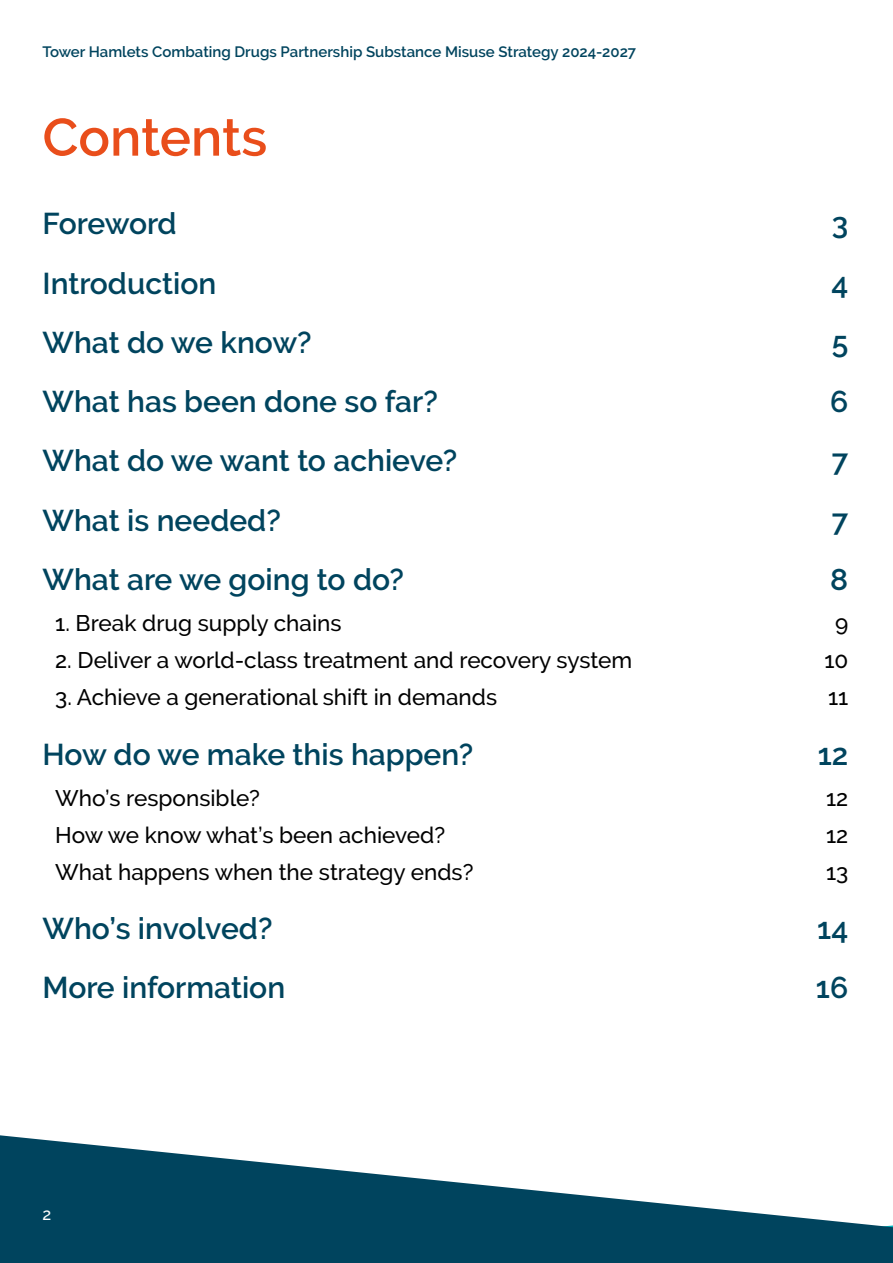
<style>
.page{position:relative;width:893px;height:1263px;background:#fff}
.page>*{position:absolute;margin:0;border:0;box-sizing:border-box;transform-origin:0 0}
.t1{font:600 52.5px "Raleway";color:#e94e1b}
.t2{font:600 30px "Raleway";color:#00445e}
.t3{font:600 30px "Raleway";letter-spacing:-.02em;color:#00445e}
.t4{font:500 22.5px "Raleway";color:#000}
.t5{font:500 16.5px "Raleway";color:#fff}
.t6{font:600 15px "Raleway";color:#00445e}
</style>
<div class="page">
<svg style="left:0;top:1135px;width:893px;height:128px;fill:#00445e"></svg>
<p class="t6" style="left:43px;top:43px;width:595px">Tower Hamlets Combating Drugs Partnership Substance Misuse Strategy 2024-2027</p>
<h1 class="t1" style="left:43px;top:107px;width:226px">Contents</h1>
<h2 class="t3" style="left:43px;top:207px;width:136px">Foreword</h2>
<h2 class="t2" style="left:832px;top:207px;width:18px">3</h2>
<h2 class="t2" style="left:43px;top:266px;width:175px">Introduction</h2>
<h2 class="t2" style="left:831px;top:266px;width:18px">4</h2>
<h2 class="t2" style="left:43px;top:325px;width:271px">What do we know?</h2>
<h2 class="t2" style="left:832px;top:325px;width:18px">5</h2>
<h2 class="t2" style="left:43px;top:384px;width:397px">What has been done so far?</h2>
<h2 class="t2" style="left:830px;top:384px;width:20px">6</h2>
<h2 class="t2" style="left:43px;top:444px;width:416px">What do we want to achieve?</h2>
<h2 class="t2" style="left:832px;top:444px;width:18px">7</h2>
<h2 class="t2" style="left:43px;top:503px;width:240px">What is needed?</h2>
<h2 class="t2" style="left:832px;top:503px;width:18px">7</h2>
<h2 class="t2" style="left:43px;top:562px;width:363px">What are we going to do?</h2>
<h2 class="t2" style="left:830px;top:562px;width:20px">8</h2>
<p class="t4" style="left:55px;top:610px;width:288px">1. Break drug supply chains</p>
<p class="t4" style="left:835px;top:610px;width:15px">9</p>
<p class="t4" style="left:55px;top:647px;width:579px">2. Deliver a world-class treatment and recovery system</p>
<p class="t4" style="left:824px;top:647px;width:25px">10</p>
<p class="t4" style="left:55px;top:684px;width:443px">3. Achieve a generational shift in demands</p>
<p class="t4" style="left:828px;top:684px;width:22px">11</p>
<h2 class="t2" style="left:43px;top:737px;width:432px">How do we make this happen?</h2>
<h2 class="t2" style="left:818px;top:737px;width:32px">12</h2>
<p class="t4" style="left:55px;top:785px;width:206px">Who’s responsible?</p>
<p class="t4" style="left:826px;top:785px;width:24px">12</p>
<p class="t4" style="left:55px;top:822px;width:391px">How we know what’s been achieved?</p>
<p class="t4" style="left:826px;top:822px;width:24px">12</p>
<p class="t4" style="left:55px;top:859px;width:420px">What happens when the strategy ends?</p>
<p class="t4" style="left:826px;top:859px;width:24px">13</p>
<h2 class="t2" style="left:43px;top:911px;width:231px">Who’s involved?</h2>
<h2 class="t2" style="left:817px;top:911px;width:33px">14</h2>
<h2 class="t2" style="left:43px;top:970px;width:244px">More information</h2>
<h2 class="t2" style="left:816px;top:970px;width:34px">16</h2>
<p class="t5" style="left:43px;top:1205px;width:10px">2</p>
</div>
